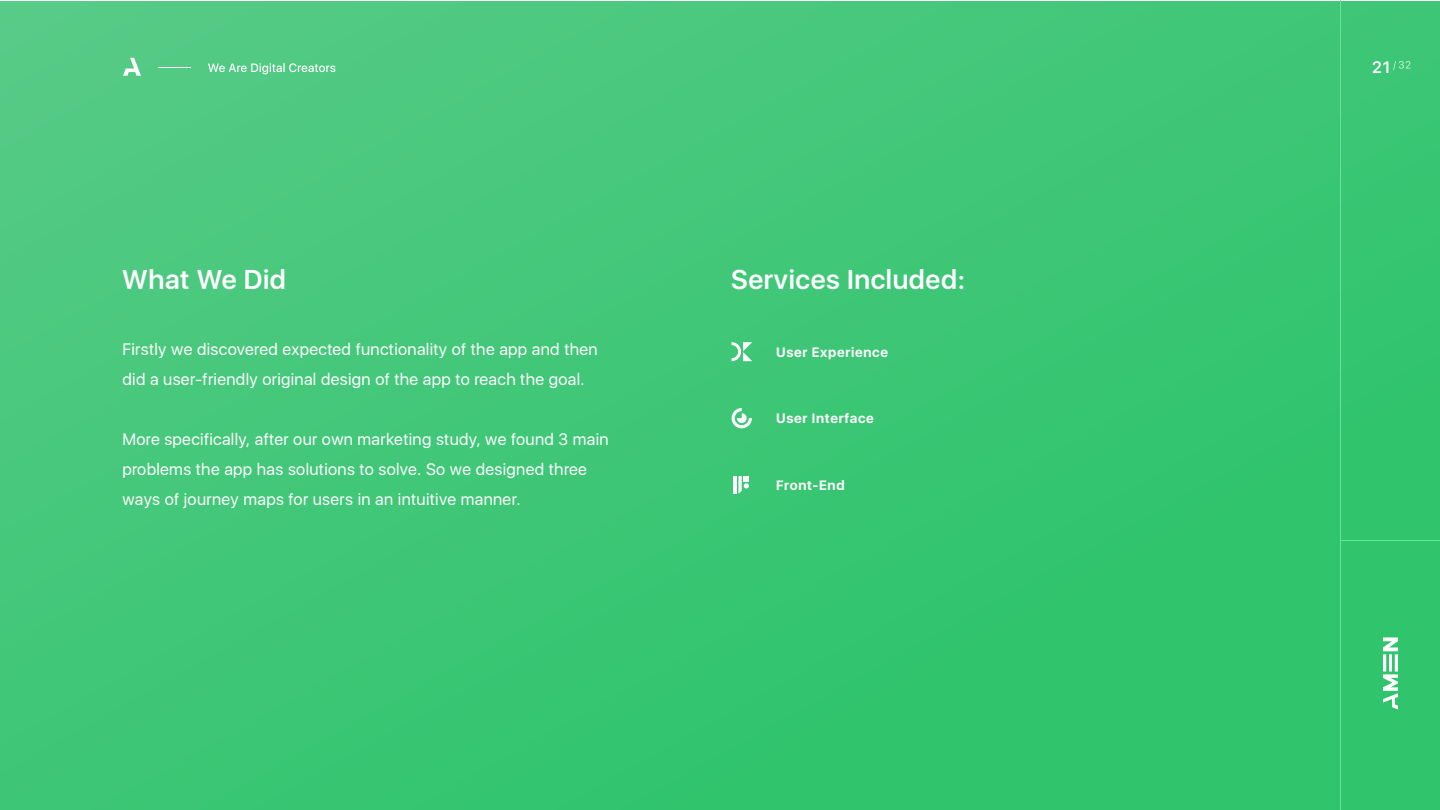
<style>
.page{position:relative;width:1440px;height:810px;background:#fff}
.page>*{position:absolute;margin:0;border:0;box-sizing:border-box;transform-origin:0 0}
.t1{font:600 27px "SFUI Display";letter-spacing:.02em;color:#fff}
.t2{font:16.5px/30px "SFUI Display";letter-spacing:.02em;color:#fff}
.t3{font:700 13.5px "SFUI Display";letter-spacing:.05em;color:#fff}
</style>
<div class="page">
<div style="left:0;top:1px;width:1440px;height:809px;background:linear-gradient(to right,#4ac97e,#32c46e)"></div>
<hr style="left:1340px;top:0;width:1px;height:810px;background:#67e39b">
<svg style="left:1373px;top:61px;width:37px;height:12px"></svg>
<svg style="left:1383px;top:637px;width:15px;height:72px"></svg>
<hr style="left:1341px;top:540px;width:99px;height:1px;background:#67e39b">
<svg style="left:123px;top:58px;width:18px;height:18px"></svg>
<svg style="left:208px;top:63px;width:127px;height:11px"></svg>
<hr style="left:158px;top:67px;width:33px;height:1px;background:#fff">
<svg style="left:732px;top:342px;width:20px;height:19px"></svg>
<svg style="left:731px;top:408px;width:21px;height:21px"></svg>
<hr style="left:733px;top:476px;width:3px;height:18px;background:#fff">
<svg style="left:738px;top:476px;width:11px;height:18px"></svg>
<h1 class="t1" style="left:122px;top:261px;width:165px">What We Did</h1>
<p class="t2" style="left:122px;top:335px;width:477px">Firstly we discovered expected functionality of the app and then did a user-friendly original design of the app to reach the goal.</p>
<p class="t2" style="left:122px;top:425px;width:488px">More specifically, after our own marketing study, we found 3 main problems the app has solutions to solve. So we designed three ways of journey maps for users in an intuitive manner.</p>
<h1 class="t1" style="left:731px;top:261px;width:235px">Services Included:</h1>
<p class="t3" style="left:776px;top:342px;width:113px">User Experience</p>
<p class="t3" style="left:776px;top:409px;width:99px">User Interface</p>
<p class="t3" style="left:776px;top:476px;width:70px">Front-End</p>
</div>
